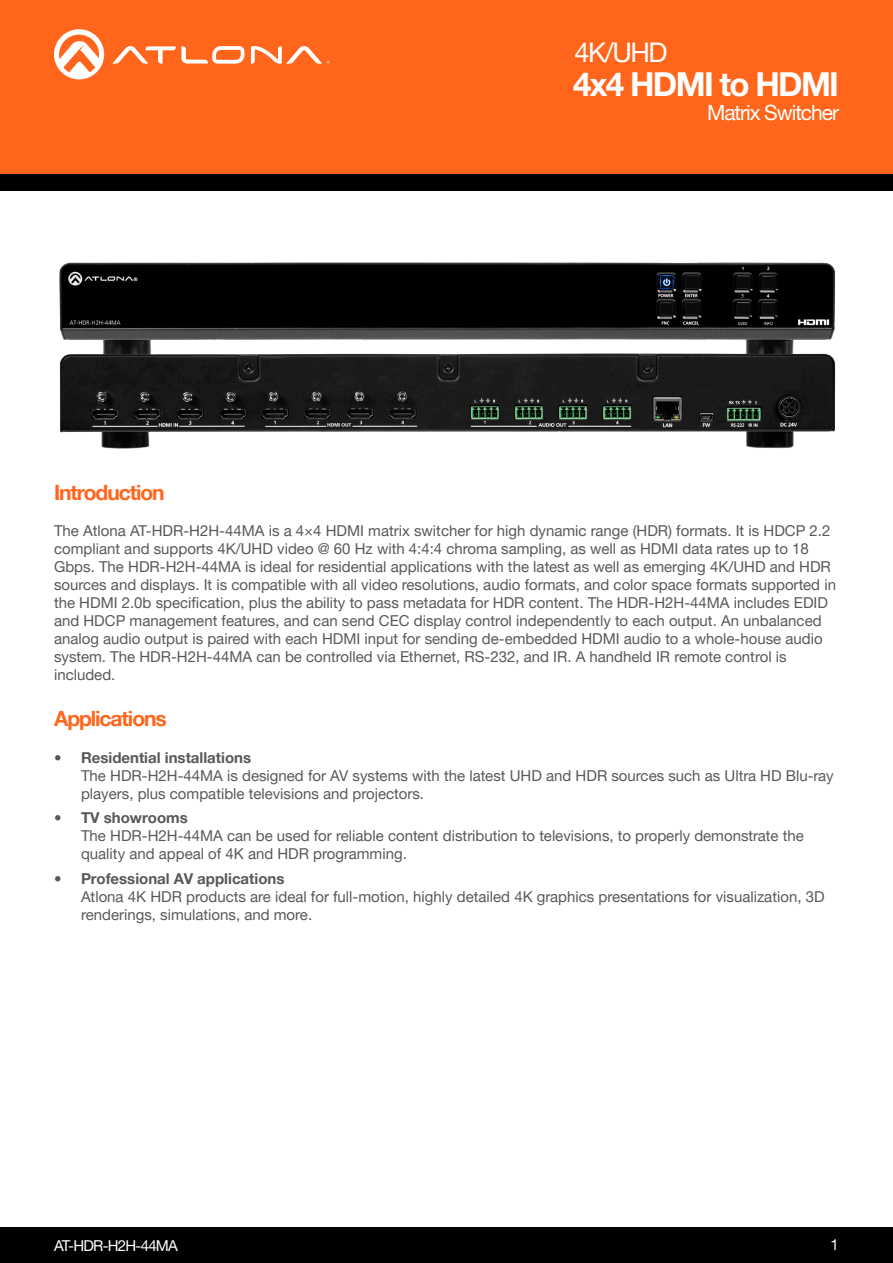
<style>
.page{position:relative;width:893px;height:1263px;background:#fff}
.page>*{position:absolute;margin:0;border:0;box-sizing:border-box;transform-origin:0 0}
.t1{font:700 33px "Helvetica Neue LTW1 G";letter-spacing:-.05em;color:#fff}
.t2{font:27px "Helvetica Neue LTW1 G";color:#fff}
.Product_Type_First_P{font:700 21px "Helvetica Neue LTW1 G";letter-spacing:-.05em;color:#ff661c}
.t3{font:21px "Helvetica Neue LTW1 G";letter-spacing:-.05em;color:#fff}
.t4{font:15px/18px "Helvetica Neue LTW1 G";color:#57585a}
.t5{font:15px "Helvetica Neue LTW1 G";letter-spacing:-.05em;color:#fff}
.s1{font-weight:700}
</style>
<div class="page">
<div style="left:0;top:0;width:893px;height:174px;background:#ff661c"></div>
<div style="left:0;top:1227px;width:893px;height:36px;background:#000"></div>
<div style="left:0;top:174px;width:893px;height:17px;background:#000"></div>
<svg style="left:113px;top:46px;width:131px;height:18px"></svg>
<svg style="left:251px;top:46px;width:79px;height:18px"></svg>
<svg style="left:54px;top:29px;width:50px;height:50px"></svg>
<img style="left:59px;top:262px;width:777px;height:187px">
<h2 class="t2" style="left:574px;top:35px;width:95px">4K/UHD</h2>
<h1 class="t1" style="left:573px;top:64px;width:267px">4x4 HDMI to HDMI</h1>
<p class="Product_Type_First_P" style="left:54px;top:479px;width:112px">Introduction</p>
<h3 class="t3" style="left:707px;top:100px;width:133px">Matrix Switcher</h3>
<p class="t4" style="left:54px;top:522px;width:783px">The Atlona AT-HDR-H2H-44MA is a 4×4 HDMI matrix switcher for high dynamic range (HDR) formats. It is HDCP 2.2 compliant and supports 4K/UHD video @ 60 Hz with 4:4:4 chroma sampling, as well as HDMI data rates up to 18<br>Gbps. The HDR-H2H-44MA is ideal for residential applications with the latest as well as emerging 4K/UHD and HDR sources and displays. It is compatible with all video resolutions, audio formats, and color space formats supported in the HDMI 2.0b specification, plus the ability to pass metadata for HDR content. The HDR-H2H-44MA includes EDID and HDCP management features, and can send CEC display control independently to each output. An unbalanced analog audio output is paired with each HDMI input for sending de-embedded HDMI audio to a whole-house audio system. The HDR-H2H-44MA can be controlled via Ethernet, RS-232, and IR. A handheld IR remote control is included.</p>
<p class="Product_Type_First_P" style="left:54px;top:706px;width:114px">Applications</p>
<p class="t4" style="left:81px;top:748px;width:754px;text-indent:-27px"><span class="s1">• Residential installations<br></span>The HDR-H2H-44MA is designed for AV systems with the latest UHD and HDR sources such as Ultra HD Blu-ray players, plus compatible televisions and projectors.</p>
<p class="t4" style="left:81px;top:809px;width:724px;text-indent:-27px"><span class="s1">• TV showrooms<br></span>The HDR-H2H-44MA can be used for reliable content distribution to televisions, to properly demonstrate the quality and appeal of 4K and HDR programming.</p>
<p class="t4" style="left:81px;top:870px;width:745px;text-indent:-27px"><span class="s1">• Professional AV applications<br></span>Atlona 4K HDR products are ideal for full-motion, highly detailed 4K graphics presentations for visualization, 3D renderings, simulations, and more.</p>
<p class="t5" style="left:54px;top:1236px;width:125px">AT-HDR-H2H-44MA</p>
<p class="t5" style="left:831px;top:1235px;width:10px">1</p>
</div>
